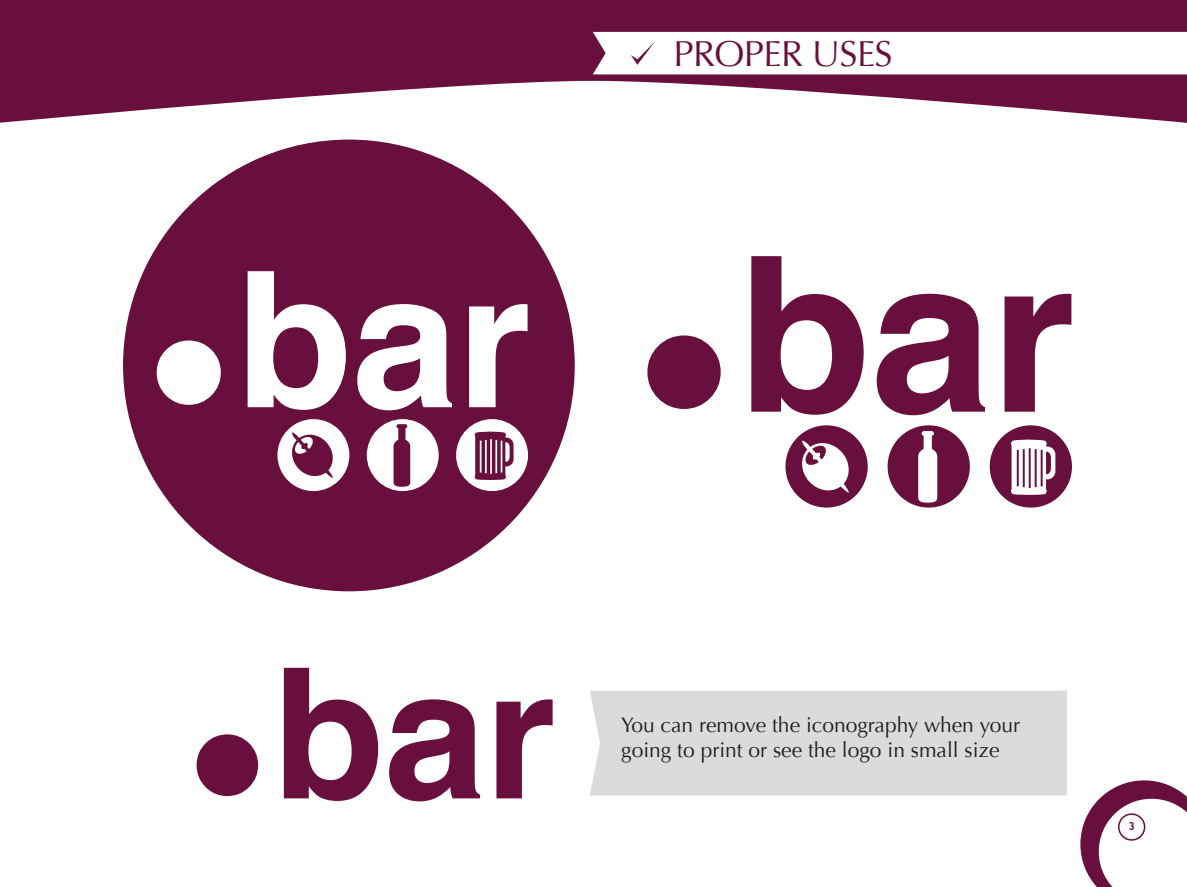
<style>
.page{position:relative;width:1187px;height:887px;background:#fff}
.page>*{position:absolute;margin:0;border:0;box-sizing:border-box;transform-origin:0 0}
.t1{font:36px "Optima";letter-spacing:-.015em;color:#680f3d}
.t2{font:21px/25.2px "Optima";color:#231f20}
.t3{font:700 11.1px "Trebuchet MS";color:#680e3c}
</style>
<div class="page">
<svg style="left:1080px;top:780px;width:106px;height:106px"></svg>
<div style="left:1118px;top:813px;width:27px;height:27px;border:2px solid #680e3c;border-radius:50%"></div>
<svg style="left:0;top:0;width:1186px;height:123px;fill:#680f3d"></svg>
<div style="left:590px;top:691px;width:477px;height:104px;background:#dcdbda"></div>
<div style="left:123px;top:140px;width:451px;height:451px;background:#680f3d;border-radius:50%"></div>
<svg style="left:593px;top:32px;width:593px;height:42px"></svg>
<svg style="left:751px;top:256px;width:112px;height:159px"></svg>
<svg style="left:876px;top:294px;width:109px;height:121px"></svg>
<svg style="left:1004px;top:294px;width:67px;height:117px"></svg>
<svg style="left:647px;top:335px;width:73px;height:74px"></svg>
<svg style="left:785px;top:425px;width:82px;height:82px"></svg>
<svg style="left:887px;top:425px;width:82px;height:82px"></svg>
<svg style="left:989px;top:425px;width:83px;height:82px"></svg>
<svg style="left:284px;top:667px;width:94px;height:134px"></svg>
<svg style="left:389px;top:699px;width:91px;height:102px"></svg>
<svg style="left:496px;top:699px;width:56px;height:99px"></svg>
<svg style="left:197px;top:734px;width:61px;height:62px"></svg>
<svg style="left:248px;top:271px;width:98px;height:139px"></svg>
<svg style="left:357px;top:304px;width:95px;height:106px"></svg>
<svg style="left:469px;top:304px;width:58px;height:103px"></svg>
<svg style="left:157px;top:340px;width:64px;height:65px"></svg>
<svg style="left:277px;top:419px;width:72px;height:72px"></svg>
<svg style="left:367px;top:419px;width:72px;height:72px"></svg>
<svg style="left:456px;top:419px;width:72px;height:72px"></svg>
<h1 class="t1" style="left:673px;top:33px;width:220px">PROPER USES</h1>
<p class="t2" style="left:621px;top:712px;width:400px">You can remove the iconography when your going to print or see the logo in small size</p>
<p class="t3" style="left:1128px;top:819px;width:8px">3</p>
</div>
